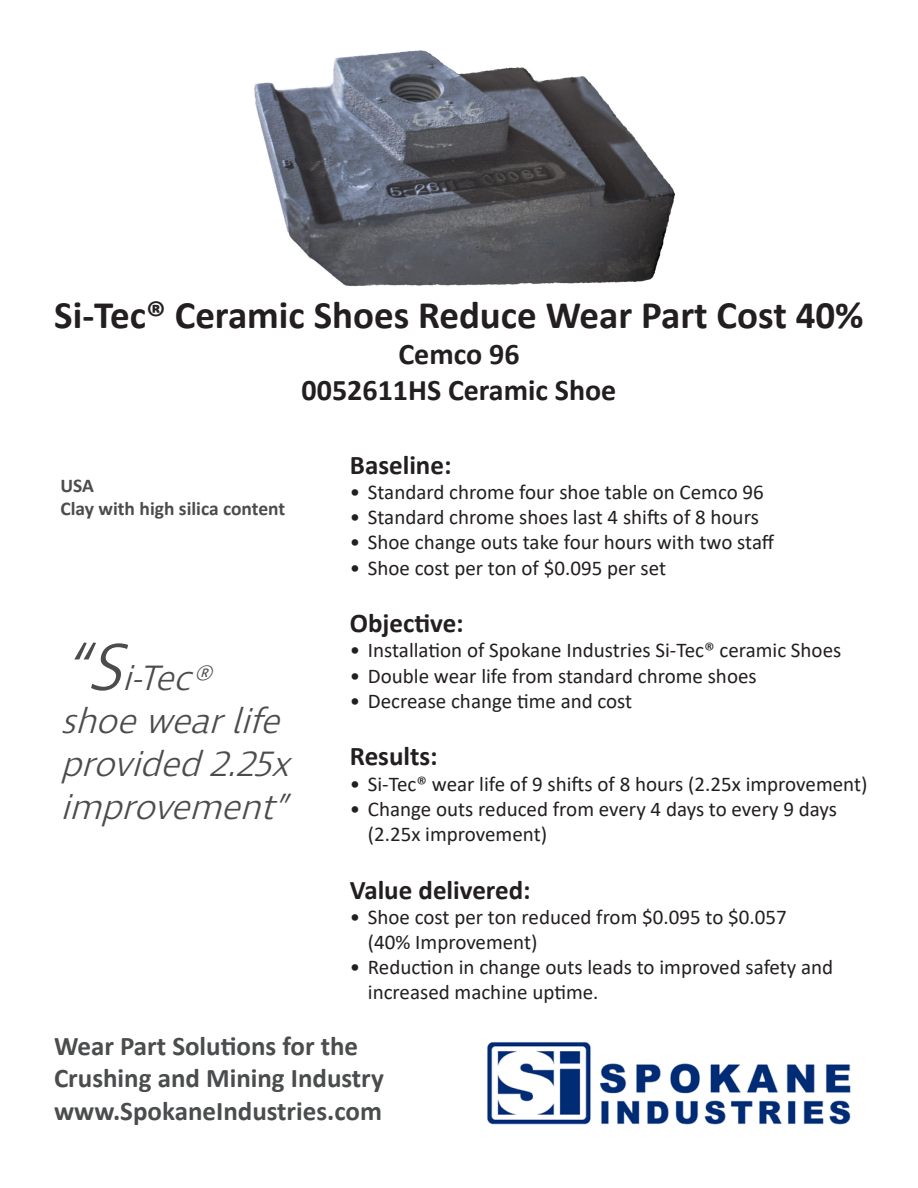
<style>
.page{position:relative;width:918px;height:1188px;background:#fff}
.page>*{position:absolute;margin:0;border:0;box-sizing:border-box;transform-origin:0 0}
.t1{font:700 39px "Calibri";color:#231f20}
.t2{font:italic 300 36px/43.2px "Ingra";color:#4b4c4d}
.t3{font:700 30px "Calibri";color:#231f20}
.t4{font:700 27px/32.4px "Calibri";color:#4b4c4d}
.t5{font:700 27px "Calibri";color:#231f20}
.t6{font:21px/25.2px "Calibri";color:#231f20}
.t7{font:700 19.5px "Calibri";color:#4b4c4d}
.s1{font-size:67.5px}
</style>
<div class="page">
<img style="left:487px;top:1042px;width:364px;height:83px">
<img style="left:255px;top:51px;width:420px;height:235px">
<p class="t1" style="left:54px;top:288px;width:811px">Si-Tec® Ceramic Shoes Reduce Wear Part Cost 40%</p>
<p class="t3" style="left:398px;top:333px;width:123px">Cemco 96</p>
<p class="t3" style="left:302px;top:369px;width:316px">0052611HS Ceramic Shoe</p>
<p class="t7" style="left:61px;top:471px;width:35px">USA</p>
<p class="t7" style="left:61px;top:495px;width:226px">Clay with high silica content</p>
<p class="t2" style="left:61px;top:658px;width:243px"><span class="s1">“S</span>i-Tec® shoewearlife provided2.25x improvement”</p>
<p class="t5" style="left:350px;top:446px;width:103px">Baseline:</p>
<p class="t6" style="left:350px;top:479px;width:416px">• Standard chrome four shoe table on Cemco 96</p>
<p class="t6" style="left:350px;top:504px;width:411px">• Standard chrome shoes last 4 shifts of 8 hours</p>
<p class="t6" style="left:350px;top:529px;width:426px">• Shoe change outs take four hours with two staff</p>
<p class="t6" style="left:350px;top:555px;width:318px">• Shoe cost per ton of $0.095 per set</p>
<p class="t5" style="left:350px;top:604px;width:115px">Objective:</p>
<p class="t6" style="left:350px;top:637px;width:493px">• Installation of Spokane Industries Si-Tec® ceramic Shoes</p>
<p class="t6" style="left:350px;top:663px;width:408px">• Double wear life from standard chrome shoes</p>
<p class="t6" style="left:350px;top:688px;width:284px">• Decrease change time and cost</p>
<p class="t5" style="left:350px;top:737px;width:89px">Results:</p>
<p class="t6" style="left:350px;top:771px;width:519px">• Si-Tec® wear life of 9 shifts of 8 hours (2.25x improvement)</p>
<p class="t6" style="left:368px;top:796px;width:471px;text-indent:-18px">• Change outs reduced from every 4 days to every 9 days (2.25x improvement)</p>
<p class="t5" style="left:350px;top:871px;width:182px">Value delivered:</p>
<p class="t6" style="left:368px;top:904px;width:420px;text-indent:-18px">• Shoe cost per ton reduced from $0.095 to $0.057 (40% Improvement)</p>
<p class="t6" style="left:368px;top:954px;width:467px;text-indent:-18px">• Reduction in change outs leads to improved safety and increased machine uptime.</p>
<p class="t4" style="left:54px;top:1029px;width:331px">Wear Part Solutions for the<br>Crushing and Mining Industry</p>
<p class="t4" style="left:54px;top:1094px;width:330px">www.SpokaneIndustries.com</p>
</div>
